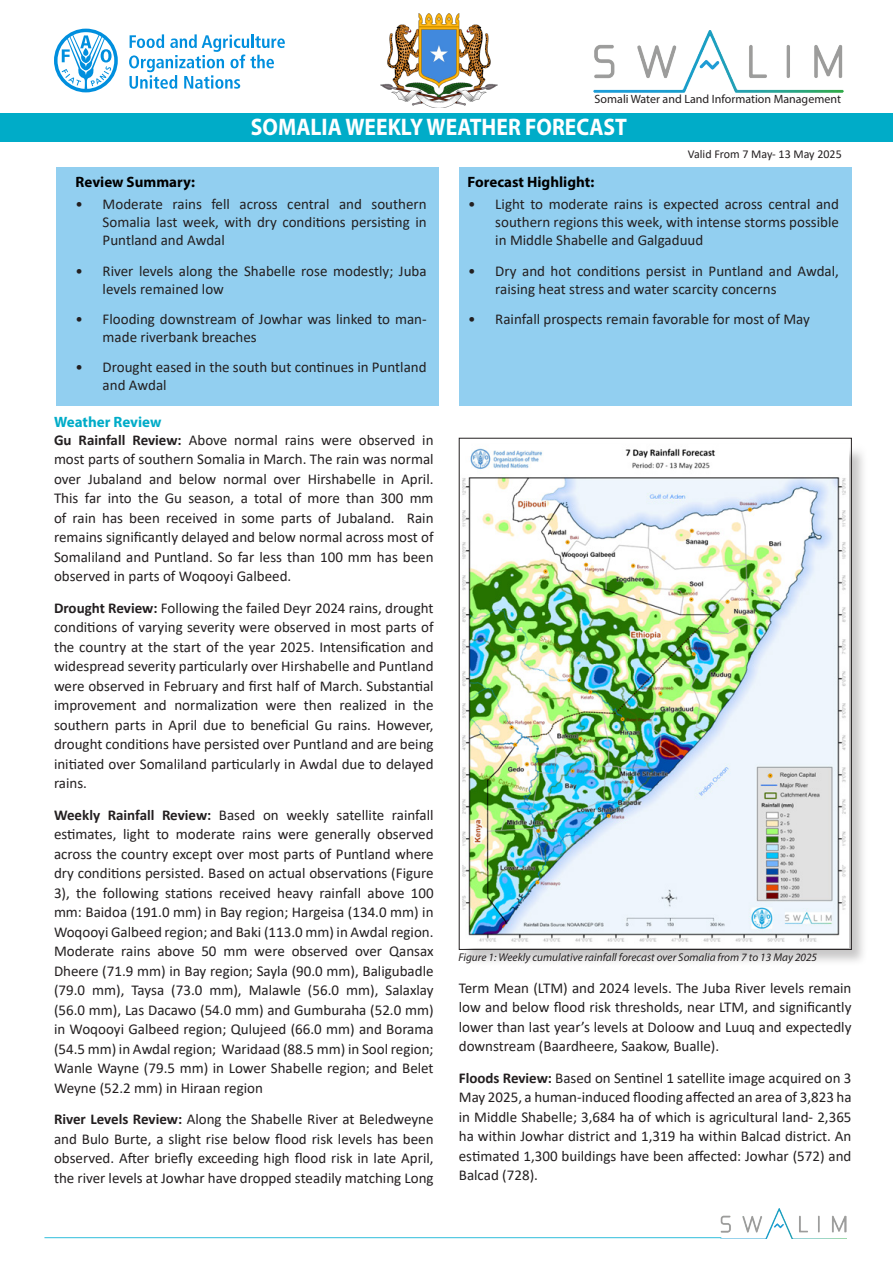
<style>
.page{position:relative;width:893px;height:1263px;background:#fff}
.page>*{position:absolute;margin:0;border:0;box-sizing:border-box;transform-origin:0 0}
.t1{font:700 24px "Myriad Pro";color:#fff;scale:.9 1}
.t2{font:15px/19.5px "Calibri";color:#231f20;text-align:justify}
.t3{font:700 15px "Myriad Pro";color:#000}
.t4{font:700 15px "Myriad Pro";color:#00acc8}
.t5{font:12px "Myriad Pro";color:#231f20}
.t6{font:12px "Calibri";color:#231f20}
.t7{font:italic 11.25px "Myriad Pro";color:#231f20}
.s1{font-weight:700}
</style>
<div class="page">
<div style="left:459px;top:167px;width:392px;height:238px;background:#92cff0"></div>
<img style="left:720px;top:1208px;width:127px;height:30px">
<hr style="left:44px;top:1237px;width:677px;height:1px;background:#47c5e0">
<img style="left:593px;top:31px;width:250px;height:61px">
<div style="left:0;top:113px;width:893px;height:29px;background:#00acc8"></div>
<img style="left:380px;top:13px;width:118px;height:95px">
<svg style="left:54px;top:29px;width:64px;height:63px"></svg>
<svg style="left:129px;top:34px;width:156px;height:55px"></svg>
<div style="left:56px;top:167px;width:383px;height:238px;background:#92cff0"></div>
<div style="left:461px;top:440px;width:409px;height:528px;background:#231f20;opacity:.25"></div>
<img style="left:461px;top:444px;width:388px;height:503px">
<p class="t5" style="left:595px;top:91px;width:248px">Somali Water and Land Information Management</p>
<p class="t3" style="left:76px;top:172px;width:121px">Review Summary:</p>
<p class="t1" style="left:251px;top:111px;width:419px">SOMALIA WEEKLY WEATHER FORECAST</p>
<p class="t3" style="left:468px;top:172px;width:128px">Forecast Highlight:</p>
<p class="t6" style="left:688px;top:146px;width:155px">Valid From 7 May- 13 May 2025</p>
<p class="t2" style="left:103px;top:195px;width:326px;line-height:18px;text-indent:-27px">• Moderate rains fell across central and southern Somalia last week, with dry conditions persisting in Puntland and Awdal</p>
<p class="t2" style="left:103px;top:261px;width:326px;line-height:18px;text-indent:-27px">• River levels along the Shabelle rose modestly; Juba levels remained low</p>
<p class="t2" style="left:103px;top:309px;width:326px;line-height:18px;text-indent:-27px">• Flooding downstream of Jowhar was linked to man&shy;made riverbank breaches</p>
<p class="t2" style="left:103px;top:357px;width:326px;line-height:18px;text-indent:-27px">• Drought eased in the south but continues in Puntland and Awdal</p>
<p class="t4" style="left:54px;top:412px;width:109px">Weather Review</p>
<p class="t2" style="left:54px;top:430px;width:381px"><span class="s1">Gu Rainfall Review:</span> Above normal rains were observed in most parts of southern Somalia in March. The rain was normal over Jubaland and below normal over Hirshabelle in April.<br>This far into the Gu season, a total of more than 300 mm of rain has been received in some parts of Jubaland. Rain remains significantly delayed and below normal across most of Somaliland and Puntland. So far less than 100 mm has been observed in parts of Woqooyi Galbeed.</p>
<p class="t2" style="left:54px;top:598px;width:381px"><span class="s1">Drought Review:</span> Following the failed Deyr 2024 rains, drought conditions of varying severity were observed in most parts of the country at the start of the year 2025. Intensification and widespread severity particularly over Hirshabelle and Puntland were observed in February and first half of March. Substantial improvement and normalization were then realized in the southern parts in April due to beneficial Gu rains. However, drought conditions have persisted over Puntland and are being initiated over Somaliland particularly in Awdal due to delayed rains.</p>
<p class="t2" style="left:54px;top:805px;width:381px"><span class="s1">Weekly Rainfall Review:</span> Based on weekly satellite rainfall estimates, light to moderate rains were generally observed across the country except over most parts of Puntland where dry conditions persisted. Based on actual observations (Figure 3), the following stations received heavy rainfall above 100 mm: Baidoa (191.0 mm) in Bay region; Hargeisa (134.0 mm) in Woqooyi Galbeed region; and Baki (113.0 mm) in Awdal region.<br>Moderate rains above 50 mm were observed over Qansax Dheere (71.9 mm) in Bay region; Sayla (90.0 mm), Baligubadle (79.0 mm), Taysa (73.0 mm), Malawle (56.0 mm), Salaxlay (56.0 mm), Las Dacawo (54.0 mm) and Gumburaha (52.0 mm) in Woqooyi Galbeed region; Qulujeed (66.0 mm) and Borama (54.5 mm) in Awdal region; Waridaad (88.5 mm) in Sool region; Wanle Wayne (79.5 mm) in Lower Shabelle region; and Belet Weyne (52.2 mm) in Hiraan region</p>
<p class="t2" style="left:54px;top:1109px;width:381px"><span class="s1">River Levels Review:</span> Along the Shabelle River at Beledweyne and Bulo Burte, a slight rise below flood risk levels has been observed. After briefly exceeding high flood risk in late April, the river levels at Jowhar have dropped steadily matching Long</p>
<p class="t2" style="left:495px;top:195px;width:345px;line-height:18px;text-indent:-27px">• Light to moderate rains is expected across central and southern regions this week, with intense storms possible in Middle Shabelle and Galgaduud</p>
<p class="t2" style="left:495px;top:261px;width:345px;line-height:18px;text-indent:-27px">• Dry and hot conditions persist in Puntland and Awdal, raising heat stress and water scarcity concerns</p>
<p class="t2" style="left:468px;top:308px;width:343px">• Rainfall prospects remain favorable for most of May</p>
<p class="t7" style="left:458px;top:950px;width:360px">Figure 1: Weekly cumulative rainfall forecast over Somalia from 7 to 13 May 2025</p>
<p class="t2" style="left:459px;top:978px;width:394px">Term Mean (LTM) and 2024 levels. The Juba River levels remain low and below flood risk thresholds, near LTM, and significantly lower than last year’s levels at Doloow and Luuq and expectedly downstream (Baardheere, Saakow, Bualle).</p>
<p class="t2" style="left:459px;top:1068px;width:394px"><span class="s1">Floods Review:</span> Based on Sentinel 1 satellite image acquired on 3<br>May 2025, a human-induced flooding affected an area of 3,823 ha in Middle Shabelle; 3,684 ha of which is agricultural land- 2,365 ha within Jowhar district and 1,319 ha within Balcad district. An estimated 1,300 buildings have been affected: Jowhar (572) and Balcad (728).</p>
</div>
